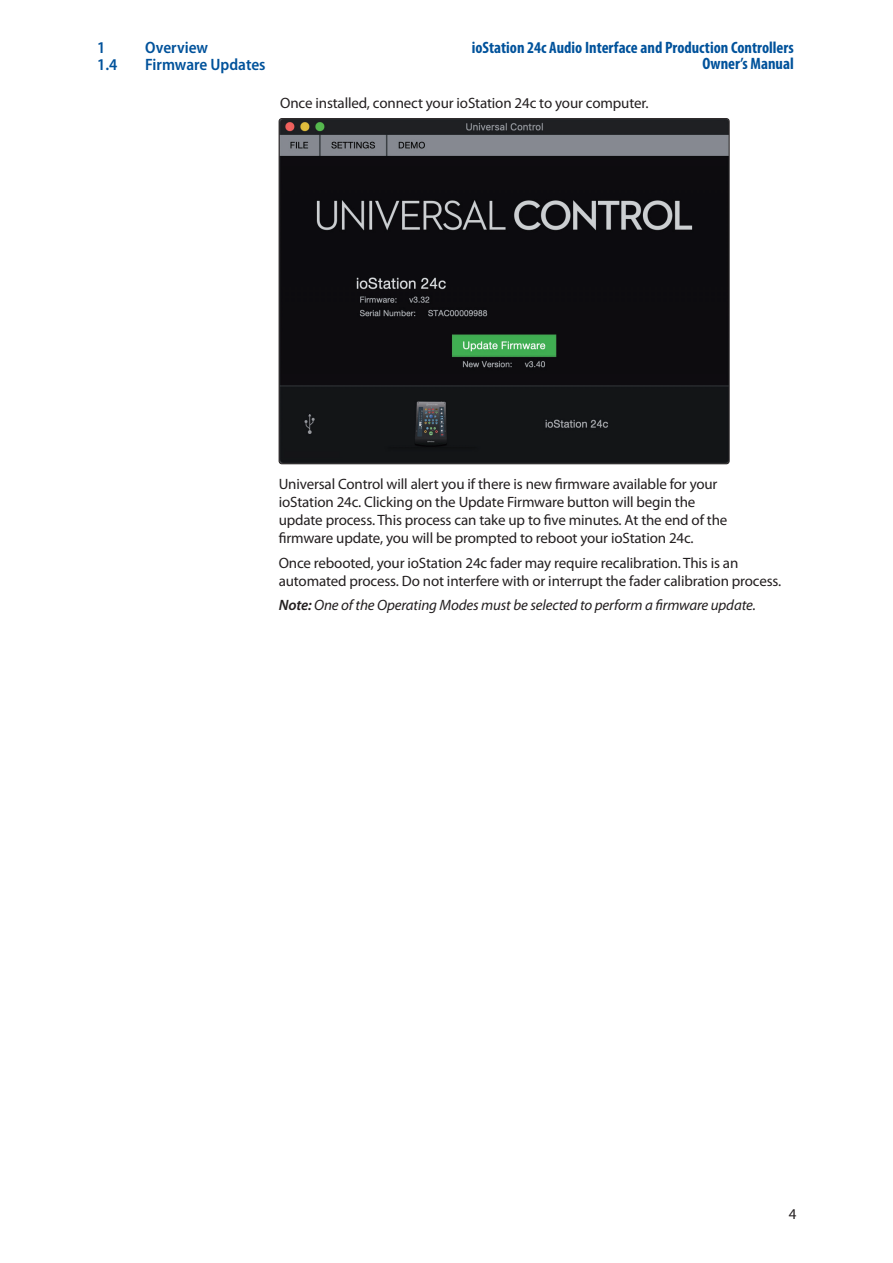
<style>
.page{position:relative;width:893px;height:1263px;background:#fff}
.page>*{position:absolute;margin:0;border:0;box-sizing:border-box;transform-origin:0 0}
.t1{font:700 condensed 16.5px/16.5px "Myriad Pro";color:#01529b;text-align:right}
.t2{font:600 semi-condensed 16.5px "Myriad Pro";color:#01529b}
.t3{font:15px/18px "Myriad Pro";letter-spacing:-.01em;color:#231f20}
.t4{font:italic 15px "Myriad Pro";letter-spacing:-.01em;color:#231f20}
.s1{font-weight:600}
</style>
<div class="page">
<img style="left:279px;top:120px;width:450px;height:344px">
<div style="left:279px;top:118px;width:450px;height:346px;border:1px solid #231f20;border-radius:3px"></div>
<p class="t2" style="left:97px;top:38px;width:10px">1</p>
<p class="t2" style="left:145px;top:38px;width:64px">Overview</p>
<p class="t2" style="left:97px;top:54px;width:22px">1.4</p>
<p class="t2" style="left:145px;top:54px;width:122px">Firmware Updates</p>
<p class="t1" style="left:472px;top:39px;width:323px">ioStation 24c Audio Interface and Production Controllers<br>Owner’s Manual</p>
<p class="t3" style="left:280px;top:95px;width:370px">Once installed, connect your ioStation 24c to your computer.</p>
<p class="t3" style="left:279px;top:475px;width:450px">Universal Control will alert you if there is new firmware available for your ioStation 24c. Clicking on the Update Firmware button will begin the update process. This process can take up to five minutes. At the end of the firmware update, you will be prompted to reboot your ioStation 24c.</p>
<p class="t3" style="left:279px;top:554px;width:504px">Once rebooted, your ioStation 24c fader may require recalibration. This is an automated process. Do not interfere with or interrupt the fader calibration process.</p>
<p class="t4" style="left:279px;top:597px;width:479px"><span class="s1">Note:</span> One of the Operating Modes must be selected to perform a firmware update.</p>
<p class="t3" style="left:789px;top:1205px;width:9px">4</p>
</div>
